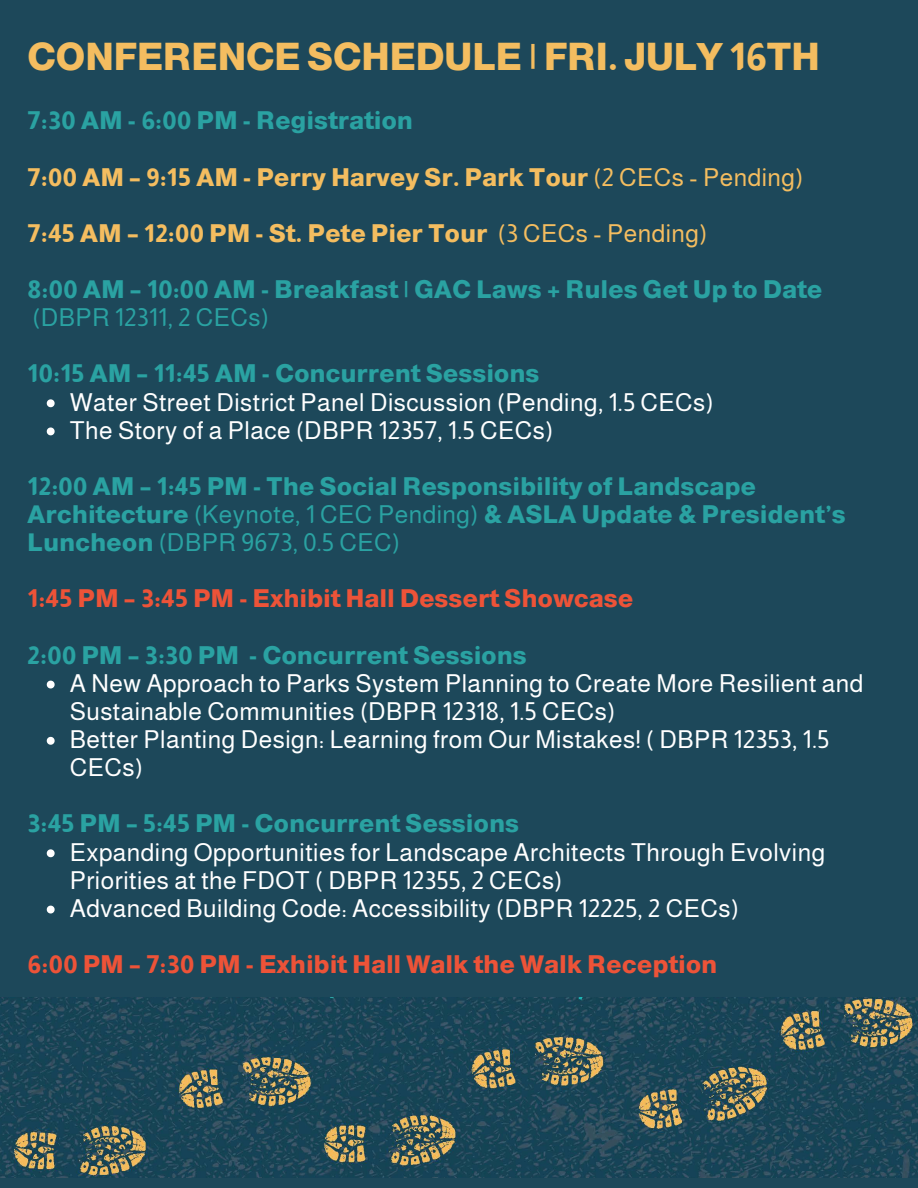
<style>
.page{position:relative;width:918px;height:1188px;background:#1d485a}
.page>*{position:absolute;margin:0;border:0;box-sizing:border-box;transform-origin:0 0}
.t1{font:800 37.95px "Almarai";color:#f4bd60}
.t2{font:24.75px/28.2px "Almarai";letter-spacing:.02em;color:#fff}
.t3{font:800 24.75px/28.2px "Almarai";letter-spacing:.02em;color:#2aa2a2}
.t4{font:800 24.75px "Almarai";letter-spacing:.02em;color:#f4bd60}
.t5{font:800 24.75px "Almarai";letter-spacing:.02em;color:#ed5338}
.s1{font-weight:400}
</style>
<div class="page">
<svg style="left:47px;top:399px;width:8px;height:8px"></svg>
<svg style="left:47px;top:427px;width:8px;height:8px"></svg>
<svg style="left:47px;top:681px;width:8px;height:7px"></svg>
<svg style="left:47px;top:737px;width:8px;height:8px"></svg>
<svg style="left:47px;top:849px;width:8px;height:8px"></svg>
<svg style="left:47px;top:906px;width:8px;height:7px"></svg>
<img style="left:0;top:998px;width:918px;height:180px">
<p class="t1" style="left:28px;top:36px;width:794px">CONFERENCE SCHEDULE | FRI. JULY 16TH</p>
<p class="t3" style="left:28px;top:107px;width:387px">7:30 AM - 6:00 PM - Registration</p>
<p class="t4" style="left:28px;top:163px;width:777px">7:00 AM – 9:15 AM - Perry Harvey Sr. Park Tour <span class="s1">(2 CECs - Pending)</span></p>
<p class="t4" style="left:28px;top:219px;width:681px">7:45 AM – 12:00 PM - St. Pete Pier Tour <span class="s1">(3 CECs - Pending)</span></p>
<p class="t3" style="left:28px;top:275px;width:796px">8:00 AM – 10:00 AM - Breakfast | GAC Laws + Rules Get Up to Date <span class="s1">(DBPR 12311, 2 CECs)</span></p>
<p class="t3" style="left:28px;top:360px;width:513px">10:15 AM – 11:45 AM - Concurrent Sessions</p>
<p class="t2" style="left:70px;top:388px;width:645px">Water Street District Panel Discussion (Pending, 1.5 CECs)</p>
<p class="t2" style="left:70px;top:416px;width:485px">The Story of a Place (DBPR 12357, 1.5 CECs)</p>
<p class="t3" style="left:28px;top:472px;width:820px">12:00 AM – 1:45 PM - The Social Responsibility of Landscape<br>Architecture <span class="s1">(Keynote, 1 CEC Pending)</span> &amp; ASLA Update &amp; President’s<br>Luncheon <span class="s1">(DBPR 9673, 0.5 CEC)</span></p>
<p class="t5" style="left:28px;top:585px;width:607px">1:45 PM – 3:45 PM - Exhibit Hall Dessert Showcase</p>
<p class="t3" style="left:28px;top:641px;width:501px">2:00 PM – 3:30 PM - Concurrent Sessions</p>
<p class="t2" style="left:70px;top:669px;width:795px">A New Approach to Parks System Planning to Create More Resilient and<br>Sustainable Communities (DBPR 12318, 1.5 CECs)</p>
<p class="t2" style="left:70px;top:725px;width:761px">Better Planting Design: Learning from Our Mistakes! ( DBPR 12353, 1.5<br>CECs)</p>
<p class="t3" style="left:28px;top:810px;width:493px">3:45 PM – 5:45 PM - Concurrent Sessions</p>
<p class="t2" style="left:70px;top:838px;width:757px">Expanding Opportunities for Landscape Architects Through Evolving<br>Priorities at the FDOT ( DBPR 12355, 2 CECs)</p>
<p class="t2" style="left:70px;top:894px;width:671px">Advanced Building Code: Accessibility (DBPR 12225, 2 CECs)</p>
<p class="t5" style="left:28px;top:951px;width:691px">6:00 PM – 7:30 PM - Exhibit Hall Walk the Walk Reception</p>
</div>
